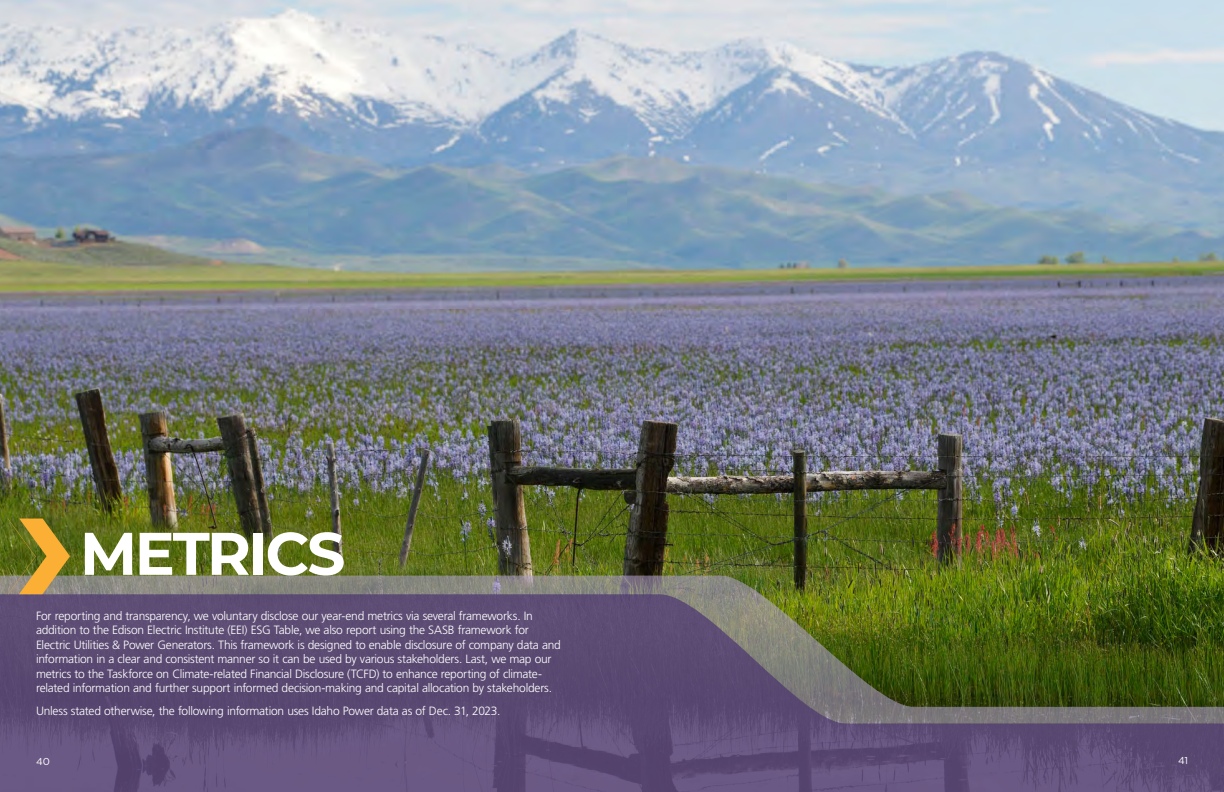
<style>
.page{position:relative;width:1224px;height:792px;background:#fff}
.page>*{position:absolute;margin:0;border:0;box-sizing:border-box;transform-origin:0 0}
.t1{font:700 60px "Montserrat";letter-spacing:-.045em;color:#fff}
.t2{font:300 12px/14.4px "Frutiger LT Std";letter-spacing:-.02em;color:#fff}
.t3{font:10px "Gotham";color:#fff}
</style>
<div class="page">
<img style="left:0;top:0;width:1224px;height:576px">
<svg style="left:0;top:576px;width:1224px;height:18px;background:#767e54"></svg>
<svg style="left:0;top:594px;width:1224px;height:198px;background:#5b5264"></svg>
<svg style="left:8px;top:519px;width:62px;height:75px;background:#9e8833"></svg>
<h1 class="t1" style="left:80px;top:510px;width:267px">METRICS</h1>
<p class="t2" style="left:36px;top:609px;width:526px">For reporting and transparency, we voluntary disclose our year-end metrics via several frameworks. In addition to the Edison Electric Institute (EEI) ESG Table, we also report using the SASB framework for Electric Utilities &amp; Power Generators. This framework is designed to enable disclosure of company data and information in a clear and consistent manner so it can be used by various stakeholders. Last, we map our metrics to the Taskforce on Climate-related Financial Disclosure (TCFD) to enhance reporting of climate&shy;related information and further support informed decision-making and capital allocation by stakeholders.</p>
<p class="t2" style="left:36px;top:704px;width:464px">Unless stated otherwise, the following information uses Idaho Power data as of Dec. 31, 2023.</p>
<p class="t3" style="left:36px;top:755px;width:15px">40</p>
<p class="t3" style="left:1178px;top:754px;width:12px">41</p>
</div>
